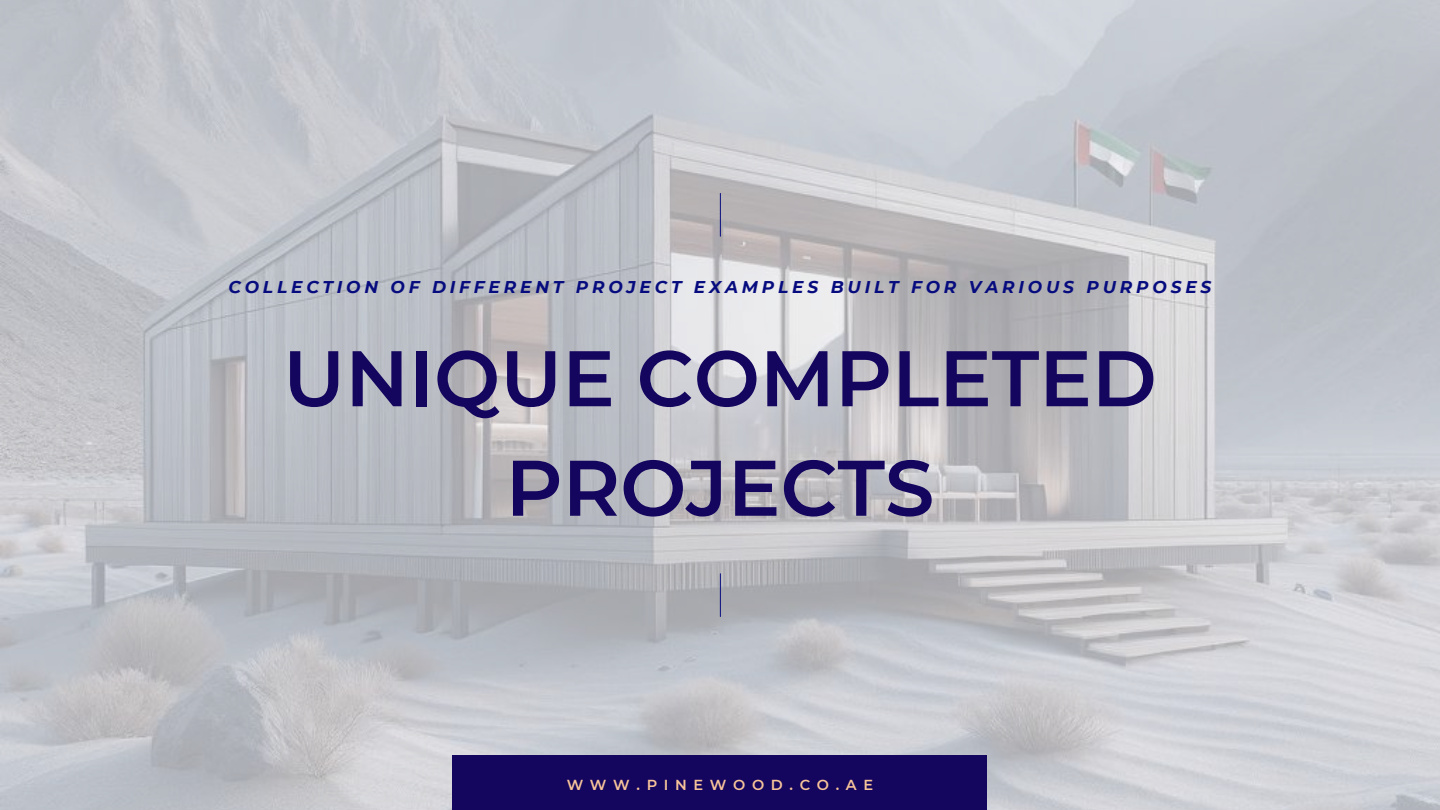
<style>
.page{position:relative;width:1440px;height:810px;background:#fff}
.page>*{position:absolute;margin:0;border:0;box-sizing:border-box;transform-origin:0 0}
.t1{font:600 78.6px/109.5px "Montserrat";color:#14055e;text-align:center}
.t2{font:italic 700 17px "Montserrat";letter-spacing:.225em;color:#060b7e}
.t3{font:600 14.5px "Montserrat";letter-spacing:.46em;color:#f7c49a}
</style>
<div class="page">
<img style="left:0;top:0;width:1440px;height:810px">
<div style="left:453px;top:756px;width:534px;height:54px;background:#14055e"></div>
<hr style="left:720px;top:193px;width:1px;height:43px;background:#060b7e">
<hr style="left:720px;top:574px;width:1px;height:43px;background:#060b7e">
<p class="t2" style="left:229px;top:276px;width:984px">COLLECTION OF DIFFERENT PROJECT EXAMPLES BUILT FOR VARIOUS PURPOSES</p>
<h1 class="t1" style="left:283px;top:323px;width:875px">UNIQUE COMPLETED<br>PROJECTS</h1>
<p class="t3" style="left:567px;top:776px;width:308px">WWW.PINEWOOD.CO.AE</p>
</div>
